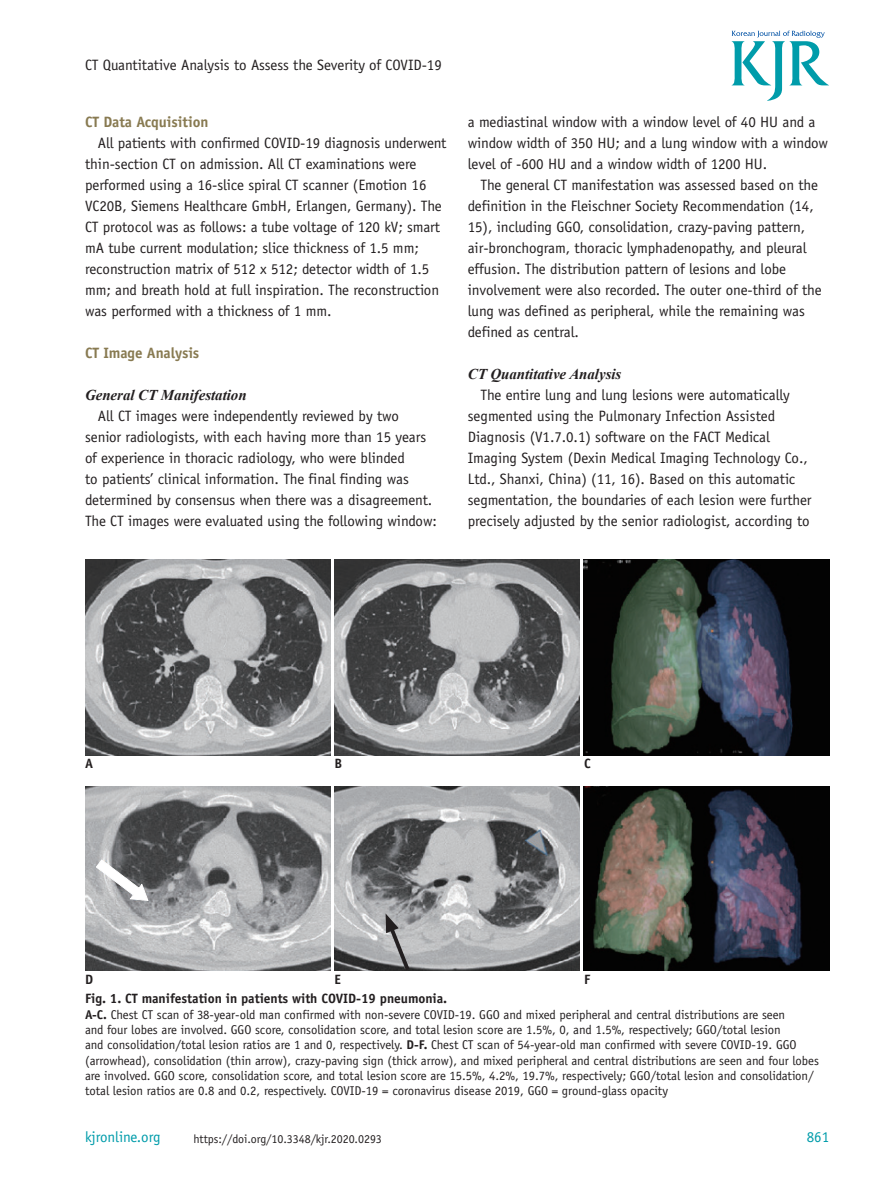
<style>
.page{position:relative;width:893px;height:1191px;background:#fff}
.page>*{position:absolute;margin:0;border:0;box-sizing:border-box;transform-origin:0 0}
.t1{font:15px/21px "Officina Sans Std";letter-spacing:-.005em;color:#231f20}
.t2{font:italic 700 15px "Times New Roman";letter-spacing:-.005em;color:#231f20}
.t3{font:700 15px "Officina Sans Std";letter-spacing:-.005em;color:#887a51}
.t4{font:15px "Officina Sans Std";letter-spacing:-.005em;color:#009caa}
.t5{font:700 13.5px "Officina Sans Std";letter-spacing:-.005em;color:#231f20}
.t6{font:12.75px/15.3px "Officina Sans Std";letter-spacing:-.005em;color:#231f20}
.t7{font:12px "Officina Sans Std";letter-spacing:-.005em;color:#231f20}
.s1{font-weight:700}
</style>
<div class="page">
<svg style="left:732px;top:31px;width:97px;height:70px"></svg>
<img style="left:85px;top:559px;width:245px;height:196px">
<img style="left:85px;top:787px;width:245px;height:183px">
<img style="left:334px;top:787px;width:246px;height:183px">
<img style="left:584px;top:787px;width:245px;height:183px">
<img style="left:334px;top:559px;width:246px;height:196px">
<img style="left:584px;top:559px;width:245px;height:196px">
<svg style="left:96px;top:859px;width:53px;height:42px"></svg>
<svg style="left:385px;top:913px;width:28px;height:58px;background:#909092"></svg>
<p class="t1" style="left:85px;top:54px;width:358px">CT Quantitative Analysis to Assess the Severity of COVID-19</p>
<p class="t3" style="left:85px;top:113px;width:125px">CT Data Acquisition</p>
<p class="t1" style="left:85px;top:133px;width:363px;text-indent:13px">All patients with confirmed COVID-19 diagnosis underwent thin-section CT on admission. All CT examinations were performed using a 16-slice spiral CT scanner (Emotion 16<br>VC20B, Siemens Healthcare GmbH, Erlangen, Germany). The CT protocol was as follows: a tube voltage of 120 kV; smart mA tube current modulation; slice thickness of 1.5 mm; reconstruction matrix of 512 x 512; detector width of 1.5 mm; and breath hold at full inspiration. The reconstruction was performed with a thickness of 1 mm.</p>
<p class="t3" style="left:85px;top:344px;width:116px">CT Image Analysis</p>
<p class="t2" style="left:85px;top:385px;width:163px">General CT Manifestation</p>
<p class="t1" style="left:85px;top:406px;width:353px;text-indent:13px">All CT images were independently reviewed by two senior radiologists, with each having more than 15 years of experience in thoracic radiology, who were blinded<br>to patients’ clinical information. The final finding was determined by consensus when there was a disagreement.<br>The CT images were evaluated using the following window:</p>
<p class="t1" style="left:468px;top:112px;width:362px">a mediastinal window with a window level of 40 HU and a window width of 350 HU; and a lung window with a window level of -600 HU and a window width of 1200 HU.</p>
<p class="t1" style="left:468px;top:175px;width:355px;text-indent:13px">The general CT manifestation was assessed based on the definition in the Fleischner Society Recommendation (14, 15), including GGO, consolidation, crazy-paving pattern, air-bronchogram, thoracic lymphadenopathy, and pleural effusion. The distribution pattern of lesions and lobe involvement were also recorded. The outer one-third of the lung was defined as peripheral, while the remaining was defined as central.</p>
<p class="t2" style="left:468px;top:364px;width:155px">CT Quantitative Analysis</p>
<p class="t1" style="left:468px;top:385px;width:345px;text-indent:13px">The entire lung and lung lesions were automatically segmented using the Pulmonary Infection Assisted Diagnosis (V1.7.0.1) software on the FACT Medical Imaging System (Dexin Medical Imaging Technology Co., Ltd., Shanxi, China) (11, 16). Based on this automatic segmentation, the boundaries of each lesion were further precisely adjusted by the senior radiologist, according to</p>
<p class="t5" style="left:85px;top:755px;width:10px">A</p>
<p class="t5" style="left:85px;top:971px;width:10px">D</p>
<p class="t5" style="left:334px;top:755px;width:9px">B</p>
<p class="t5" style="left:334px;top:971px;width:8px">E</p>
<p class="t5" style="left:584px;top:755px;width:8px">C</p>
<p class="t5" style="left:584px;top:971px;width:8px">F</p>
<p class="t5" style="left:85px;top:990px;width:364px">Fig. 1. CT manifestation in patients with COVID-19 pneumonia.</p>
<p class="t6" style="left:85px;top:1006px;width:735px"><span class="s1">A-C.</span> Chest CT scan of 38-year-old man confirmed with non-severe COVID-19. GGO and mixed peripheral and central distributions are seen<br>and four lobes are involved. GGO score, consolidation score, and total lesion score are 1.5%, 0, and 1.5%, respectively; GGO/total lesion<br>and consolidation/total lesion ratios are 1 and 0, respectively. <span class="s1">D-F.</span> Chest CT scan of 54-year-old man confirmed with severe COVID-19. GGO (arrowhead), consolidation (thin arrow), crazy-paving sign (thick arrow), and mixed peripheral and central distributions are seen and four lobes are involved. GGO score, consolidation score, and total lesion score are 15.5%, 4.2%, 19.7%, respectively; GGO/total lesion and consolidation/ total lesion ratios are 0.8 and 0.2, respectively. COVID-19 = coronavirus disease 2019, GGO = ground-glass opacity</p>
<p class="t4" style="left:85px;top:1128px;width:77px">kjronline.org</p>
<p class="t7" style="left:194px;top:1132px;width:190px">https://doi.org/10.3348/kjr.2020.0293</p>
<p class="t4" style="left:807px;top:1128px;width:24px">861</p>
</div>
